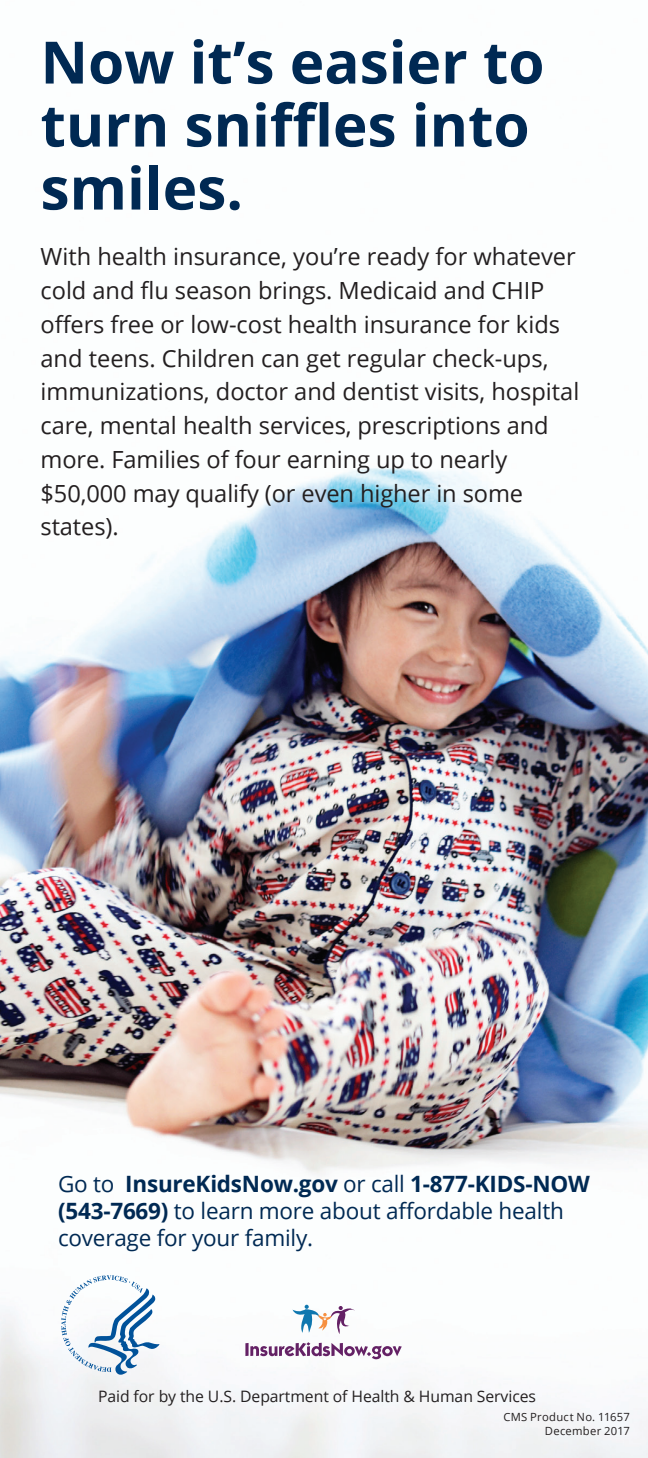
<style>
.page{position:relative;width:648px;height:1458px;background:#fff}
.page>*{position:absolute;margin:0;border:0;box-sizing:border-box;transform-origin:0 0}
.t1{font:700 58.5px/63px "Open Sans";color:#002953}
.body{font:23.62px/33.8px "Open Sans";color:#231f20}
.body-2{font:22.5px/27px "Open Sans";letter-spacing:-.01em;color:#002953}
.body-3{font:15.75px "Open Sans";letter-spacing:-.005em;color:#231f20}
.body-4{font:11.25px/13.5px "Open Sans";letter-spacing:.025em;color:#231f20;text-align:right}
.s1{font-weight:700}
</style>
<div class="page">
<img style="left:0;top:468px;width:648px;height:990px">
<svg style="left:61px;top:1275px;width:99px;height:101px"></svg>
<svg style="left:293px;top:1305px;width:62px;height:29px"></svg>
<svg style="left:245px;top:1343px;width:4px;height:13px"></svg>
<svg style="left:250px;top:1342px;width:152px;height:17px"></svg>
<p class="t1" style="left:40px;top:29px;width:506px">Now it’s easier to turn sniffles into smiles.</p>
<p class="body" style="left:40px;top:239px;width:540px">With health insurance, you’re ready for whatever cold and flu season brings. Medicaid and CHIP offers free or low-cost health insurance for kids and teens. Children can get regular check-ups, immunizations, doctor and dentist visits, hospital care, mental health services, prescriptions and more. Families of four earning up to nearly $50,000 may qualify (or even higher in some states).</p>
<p class="body-2" style="left:58px;top:1170px;width:533px">Go to <span class="s1">InsureKidsNow.gov</span> or call <span class="s1">1-877-KIDS-NOW (543-7669)</span> to learn more about affordable health coverage for your family.</p>
<p class="body-3" style="left:98px;top:1386px;width:439px">Paid for by the U.S. Department of Health &amp; Human Services</p>
<p class="body-4" style="left:503px;top:1410px;width:128px">CMS Product No. 11657<br>December 2017</p>
</div>
